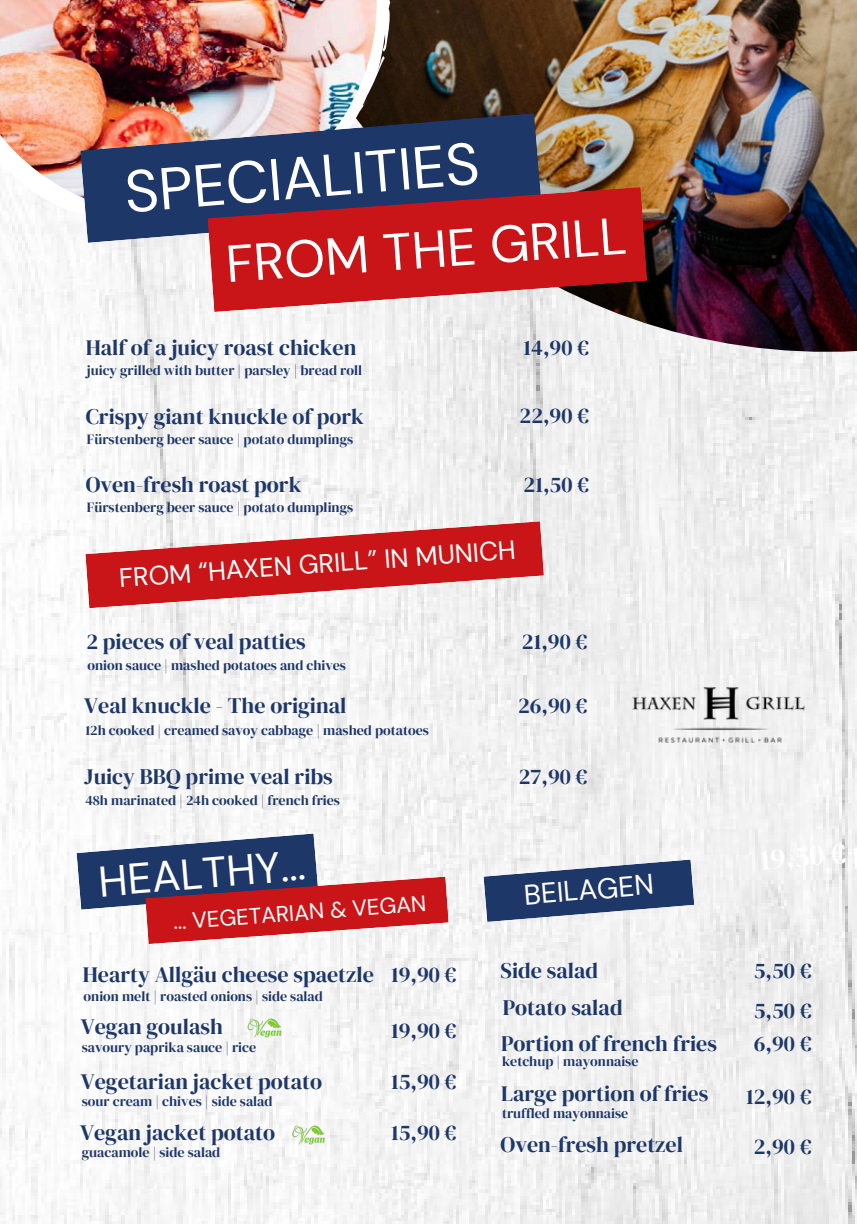
<style>
.page{position:relative;width:857px;height:1224px;background:#fff}
.page>*{position:absolute;margin:0;border:0;box-sizing:border-box;transform-origin:0 0}
.t1{font:59px "DM Sans";color:#fff}
.t2{font:52px "DM Sans";color:#fff}
.t3{font:42.8px "DM Sans";color:#fff}
.t4{font:28.2px "DM Sans";color:#fff}
.t5{font:26.2px "DM Sans";color:#fff}
.t6{font:22.2px "DM Sans";color:#fff}
.t7{font:22px "DM Serif Display";color:#1e3769}
.t8{font:14px "DM Serif Display";color:#1e3769}
</style>
<div class="page">
<img style="left:0;top:228px;width:856px;height:996px">
<img style="left:263px;top:0;width:593px;height:422px">
<svg style="left:0;top:0;width:390px;height:228px"></svg>
<img style="left:0;top:0;width:376px;height:214px">
<svg style="left:80px;top:113px;width:461px;height:130px;background:#484f72"></svg>
<svg style="left:207px;top:187px;width:440px;height:125px;background:#b12e35"></svg>
<svg style="left:85px;top:521px;width:459px;height:87px"></svg>
<img style="left:619px;top:675px;width:198px;height:81px">
<svg style="left:77px;top:834px;width:371px;height:110px"></svg>
<img style="left:243px;top:1014px;width:42px;height:27px">
<img style="left:288px;top:1121px;width:40px;height:27px">
<svg style="left:483px;top:860px;width:211px;height:62px"></svg>
<p class="t1" style="left:121px;top:155px;width:357px;rotate:-5deg">SPECIALITIES</p>
<p class="t2" style="left:223px;top:230px;width:403px;rotate:-4deg">FROM THE GRILL</p>
<p class="t7" style="left:86px;top:332px;width:272px">Half of a juicy roast chicken</p>
<p class="t8" style="left:87px;top:360px;width:276px">juicy grilled with butter | parsley | bread roll</p>
<p class="t7" style="left:86px;top:401px;width:280px">Crispy giant knuckle of pork</p>
<p class="t8" style="left:87px;top:429px;width:268px">Fürstenberg beer sauce | potato dumplings</p>
<p class="t7" style="left:86px;top:469px;width:217px">Oven-fresh roast pork</p>
<p class="t8" style="left:87px;top:497px;width:268px">Fürstenberg beer sauce | potato dumplings</p>
<h1 class="t7" style="left:523px;top:332px;width:67px">14,90 €</h1>
<p class="t7" style="left:519px;top:400px;width:71px">22,90 €</p>
<h2 class="t7" style="left:523px;top:469px;width:67px">21,50 €</h2>
<p class="t5" style="left:118px;top:561px;width:399px;rotate:-4deg">FROM “HAXEN GRILL” IN MUNICH</p>
<p class="t7" style="left:86px;top:626px;width:221px">2 pieces of veal patties</p>
<p class="t8" style="left:87px;top:656px;width:260px">onion sauce | mashed potatoes and chives</p>
<p class="t7" style="left:84px;top:691px;width:264px">Veal knuckle - The original</p>
<p class="t8" style="left:85px;top:721px;width:345px">12h cooked | creamed savoy cabbage | mashed potatoes</p>
<p class="t7" style="left:84px;top:761px;width:250px">Juicy BBQ prime veal ribs</p>
<p class="t8" style="left:85px;top:790px;width:256px">48h marinated | 24h cooked | french fries</p>
<p class="t3" style="left:96px;top:855px;width:209px;rotate:-5deg">HEALTHY...</p>
<p class="t6" style="left:172px;top:907px;width:255px;rotate:-4deg">... VEGETARIAN &amp; VEGAN</p>
<p class="t7" style="left:83px;top:959px;width:293px">Hearty Allgäu cheese spaetzle</p>
<h3 class="t8" style="left:84px;top:986px;width:241px">onion melt | roasted onions | side salad</h3>
<h4 class="t7" style="left:81px;top:1011px;width:143px">Vegan goulash</h4>
<p class="t8" style="left:82px;top:1037px;width:176px">savoury paprika sauce | rice</p>
<p class="t7" style="left:81px;top:1066px;width:243px">Vegetarian jacket potato</p>
<p class="t8" style="left:82px;top:1092px;width:192px">sour cream | chives | side salad</p>
<p class="t7" style="left:391px;top:959px;width:67px">19,90 €</p>
<p class="t7" style="left:391px;top:1015px;width:67px">19,90 €</p>
<p class="t7" style="left:391px;top:1066px;width:67px">15,90 €</p>
<p class="t7" style="left:80px;top:1117px;width:196px">Vegan jacket potato</p>
<p class="t7" style="left:391px;top:1117px;width:67px">15,90 €</p>
<h6 class="t8" style="left:82px;top:1142px;width:140px">guacamole | side salad</h6>
<p class="t7" style="left:522px;top:626px;width:67px">21,90 €</p>
<p class="t7" style="left:518px;top:690px;width:71px">26,90 €</p>
<p class="t7" style="left:519px;top:761px;width:70px">27,90 €</p>
<p class="t4" style="left:522px;top:877px;width:132px;rotate:-5deg">BEILAGEN</p>
<p class="t7" style="left:500px;top:955px;width:99px">Side salad</p>
<p class="t7" style="left:753px;top:955px;width:59px">5,50 €</p>
<p class="t7" style="left:503px;top:993px;width:121px">Potato salad</p>
<p class="t8" style="left:502px;top:1051px;width:138px">ketchup | mayonnaise</p>
<p class="t7" style="left:753px;top:995px;width:59px">5,50 €</p>
<p class="t7" style="left:501px;top:1028px;width:217px">Portion of french fries</p>
<p class="t7" style="left:753px;top:1028px;width:59px">6,90 €</p>
<p class="t7" style="left:501px;top:1079px;width:209px">Large portion of fries</p>
<p class="t8" style="left:502px;top:1104px;width:128px">truffled mayonnaise</p>
<p class="t7" style="left:746px;top:1081px;width:67px">12,90 €</p>
<p class="t7" style="left:500px;top:1129px;width:184px">Oven-fresh pretzel</p>
<p class="t7" style="left:753px;top:1131px;width:59px">2,90 €</p>
</div>
